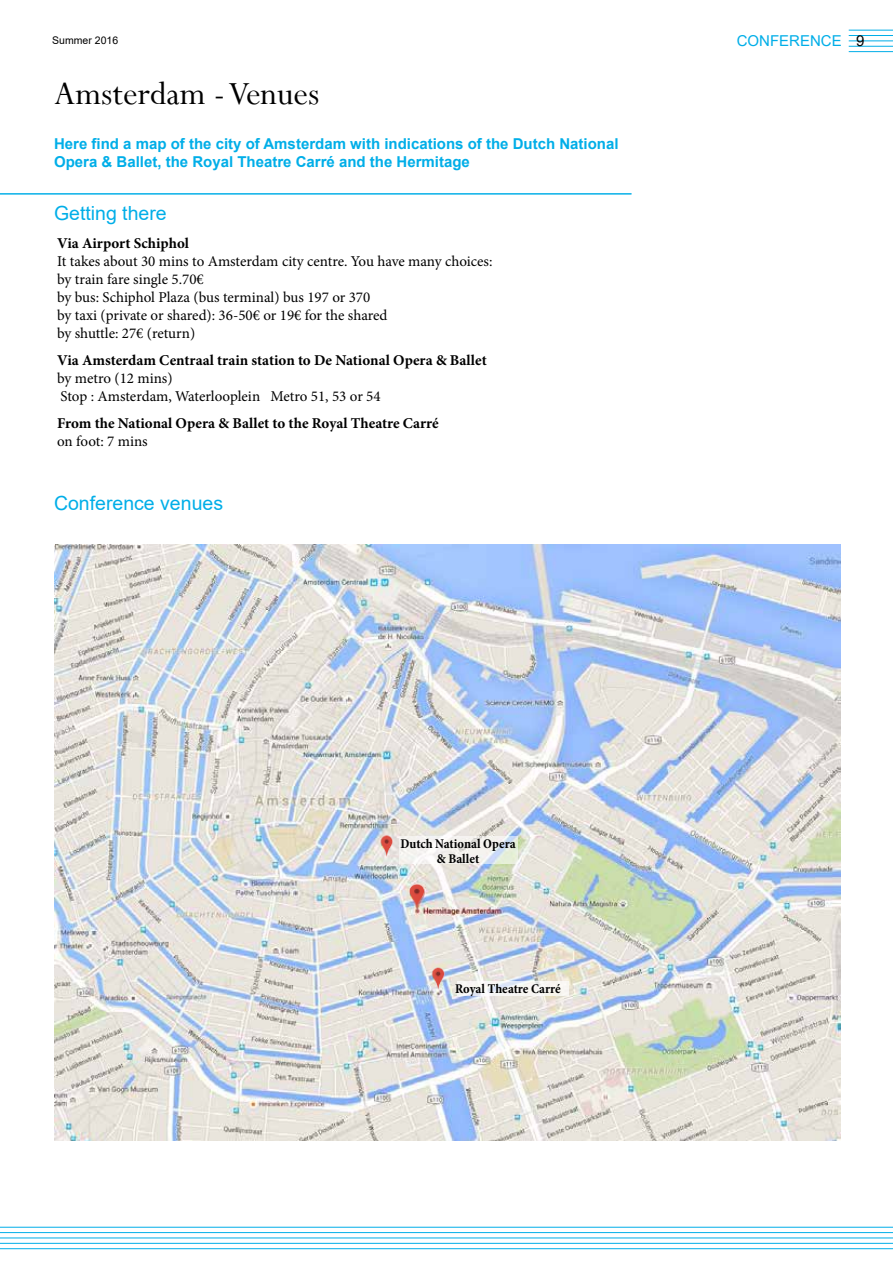
<style>
.page{position:relative;width:893px;height:1263px;background:#fff}
.page>*{position:absolute;margin:0;border:0;box-sizing:border-box;transform-origin:0 0}
.t1{font:36px "Perpetua";color:#000}
.t2{font:19.5px "Arial";color:#00aee8}
.t3{font:15px/18px "Minion Pro";letter-spacing:-.005em;color:#000}
.t4{font:700 15px "Minion Pro";color:#000}
.t5{font:700 15px/18px "Arial";color:#00aee8}
.t6{font:15px "Arial";color:#00aee8}
.t7{font:700 condensed 13.5px/15px "Minion Pro";color:#000;text-align:center}
.t8{font:10.5px "Arial";color:#000}
.s1{color:#000}
</style>
<div class="page">
<img style="left:54px;top:544px;width:786px;height:597px">
<hr style="left:849px;top:35px;width:44px;height:1px;background:#00aee8">
<hr style="left:849px;top:46px;width:44px;height:1px;background:#00aee8">
<hr style="left:849px;top:41px;width:44px;height:1px;background:#00aee8">
<hr style="left:849px;top:30px;width:44px;height:1px;background:#00aee8">
<hr style="left:849px;top:51px;width:44px;height:1px;background:#00aee8">
<hr style="left:0;top:1232px;width:893px;height:1px;background:#00aee8">
<hr style="left:0;top:1243px;width:893px;height:1px;background:#00aee8">
<hr style="left:0;top:1237px;width:893px;height:1px;background:#00aee8">
<hr style="left:0;top:1227px;width:893px;height:1px;background:#00aee8">
<hr style="left:0;top:1248px;width:893px;height:1px;background:#00aee8">
<svg style="left:457px;top:982px;width:111px;height:14px;fill:#f8f6f4"></svg>
<svg style="left:400px;top:837px;width:118px;height:27px;fill:#f4f2ef"></svg>
<hr style="left:0;top:193px;width:631px;height:1px;background:#00aee8">
<img style="left:379px;top:831px;width:17px;height:28px">
<img style="left:430px;top:964px;width:18px;height:28px">
<img style="left:406px;top:880px;width:22px;height:30px">
<p class="t8" style="left:52px;top:33px;width:67px">Summer 2016</p>
<p class="t6" style="left:737px;top:31px;width:129px">CONFERENCE <span class="s1">9</span></p>
<h1 class="t1" style="left:54px;top:71px;width:267px">Amsterdam - Venues</h1>
<p class="t5" style="left:54px;top:135px;width:566px">Here find a map of the city of Amsterdam with indications of the Dutch National<br>Opera &amp; Ballet, the Royal Theatre Carré and the Hermitage</p>
<h2 class="t2" style="left:54px;top:200px;width:114px">Getting there</h2>
<p class="t4" style="left:57px;top:233px;width:133px">Via Airport Schiphol</p>
<p class="t3" style="left:57px;top:253px;width:437px">It takes about 30 mins to Amsterdam city centre. You have many choices: by train fare single 5.70€<br>by bus: Schiphol Plaza (bus terminal) bus 197 or 370<br>by taxi (private or shared): 36-50€ or 19€ for the shared<br>by shuttle: 27€ (return)</p>
<p class="t4" style="left:57px;top:350px;width:431px">Via Amsterdam Centraal train station to De National Opera &amp; Ballet</p>
<p class="t3" style="left:57px;top:370px;width:325px">by metro (12 mins)<br>Stop : Amsterdam, Waterlooplein Metro 51, 53 or 54</p>
<p class="t4" style="left:57px;top:413px;width:383px">From the National Opera &amp; Ballet to the Royal Theatre Carré</p>
<p class="t3" style="left:57px;top:433px;width:92px">on foot: 7 mins</p>
<h2 class="t2" style="left:54px;top:489px;width:171px">Conference venues</h2>
<p class="t7" style="left:400px;top:836px;width:117px">Dutch National Opera &amp; Ballet</p>
<p class="t7" style="left:455px;top:981px;width:107px">Royal Theatre Carré</p>
</div>
